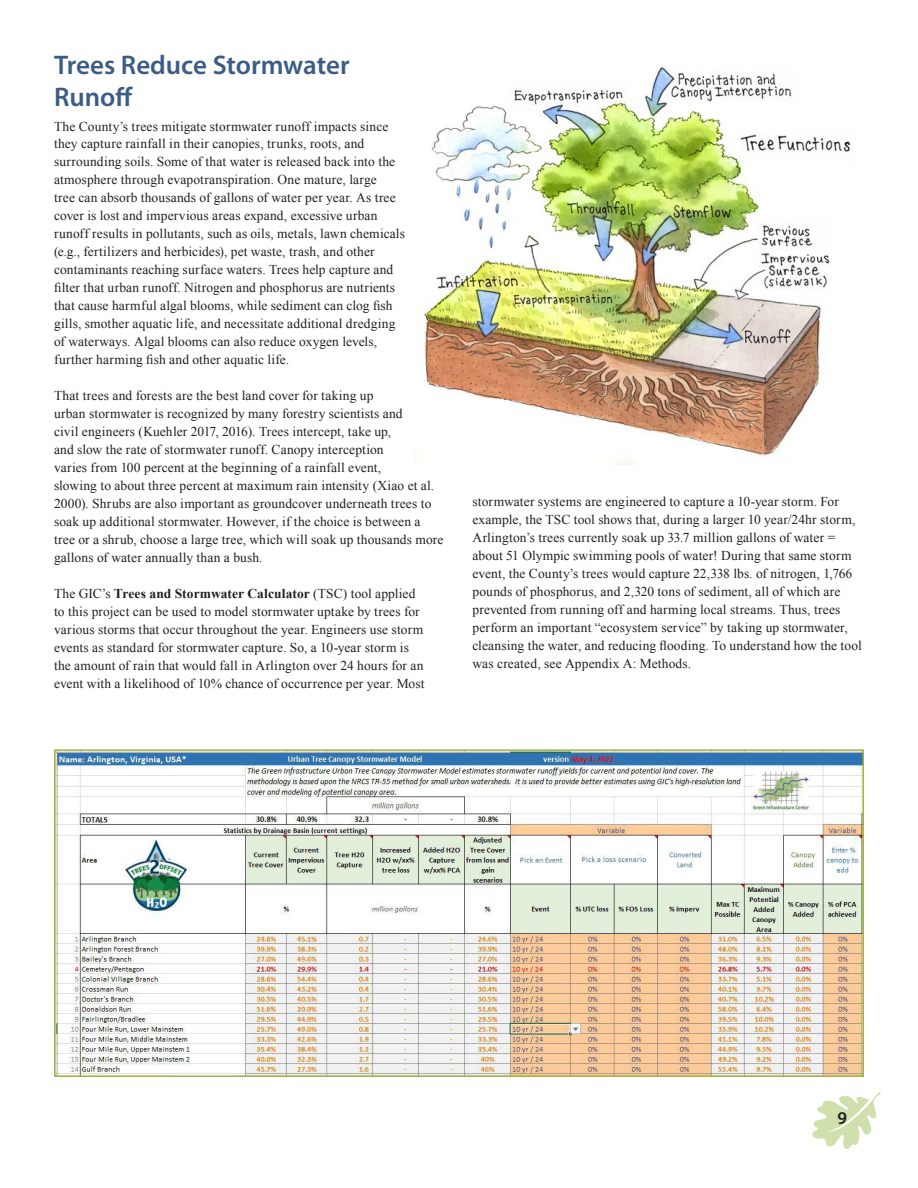
<style>
.page{position:relative;width:918px;height:1188px;background:#fff}
.page>*{position:absolute;margin:0;border:0;box-sizing:border-box;transform-origin:0 0}
.t1{font:600 27px/31.5px "Myriad Pro";color:#3b5c86}
.t2{font:600 18px "Myriad Pro";color:#231f20}
.t3{font:13.5px/18px "Times New Roman";letter-spacing:.01em;color:#231f20}
.s1{font-weight:700}
</style>
<div class="page">
<svg style="left:871px;top:1092px;width:9px;height:10px"></svg>
<img style="left:415px;top:67px;width:436px;height:397px">
<img style="left:56px;top:751px;width:806px;height:324px">
<h1 class="t1" style="left:54px;top:49px;width:297px">Trees Reduce Stormwater<br>Runoff</h1>
<p class="t3" style="left:54px;top:117px;width:353px">The County’s trees mitigate stormwater runoff impacts since they capture rainfall in their canopies, trunks, roots, and surrounding soils. Some of that water is released back into the atmosphere through evapotranspiration. One mature, large<br>tree can absorb thousands of gallons of water per year. As tree cover is lost and impervious areas expand, excessive urban runoff results in pollutants, such as oils, metals, lawn chemicals (e.g., fertilizers and herbicides), pet waste, trash, and other contaminants reaching surface waters. Trees help capture and filter that urban runoff. Nitrogen and phosphorus are nutrients that cause harmful algal blooms, while sediment can clog fish gills, smother aquatic life, and necessitate additional dredging of waterways. Algal blooms can also reduce oxygen levels, further harming fish and other aquatic life.</p>
<p class="t3" style="left:54px;top:387px;width:391px">That trees and forests are the best land cover for taking up<br>urban stormwater is recognized by many forestry scientists and<br>civil engineers (Kuehler 2017, 2016). Trees intercept, take up,<br>and slow the rate of stormwater runoff. Canopy interception<br>varies from 100 percent at the beginning of a rainfall event,<br>slowing to about three percent at maximum rain intensity (Xiao et al.<br>2000). Shrubs are also important as groundcover underneath trees to soak up additional stormwater. However, if the choice is between a tree or a shrub, choose a large tree, which will soak up thousands more gallons of water annually than a bush.</p>
<p class="t3" style="left:54px;top:585px;width:372px">The GIC’s <span class="s1">Trees and Stormwater Calculator</span> (TSC) tool applied to this project can be used to model stormwater uptake by trees for various storms that occur throughout the year. Engineers use storm events as standard for stormwater capture. So, a 10-year storm is the amount of rain that would fall in Arlington over 24 hours for an event with a likelihood of 10% chance of occurrence per year. Most</p>
<p class="t3" style="left:472px;top:492px;width:391px">stormwater systems are engineered to capture a 10-year storm. For example, the TSC tool shows that, during a larger 10 year/24hr storm, Arlington’s trees currently soak up 33.7 million gallons of water = about 51 Olympic swimming pools of water! During that same storm event, the County’s trees would capture 22,338 lbs. of nitrogen, 1,766 pounds of phosphorus, and 2,320 tons of sediment, all of which are prevented from running off and harming local streams. Thus, trees perform an important “ecosystem service” by taking up stormwater, cleansing the water, and reducing flooding. To understand how the tool was created, see Appendix A: Methods.</p>
<h2 class="t2" style="left:838px;top:1106px;width:11px">9</h2>
</div>
